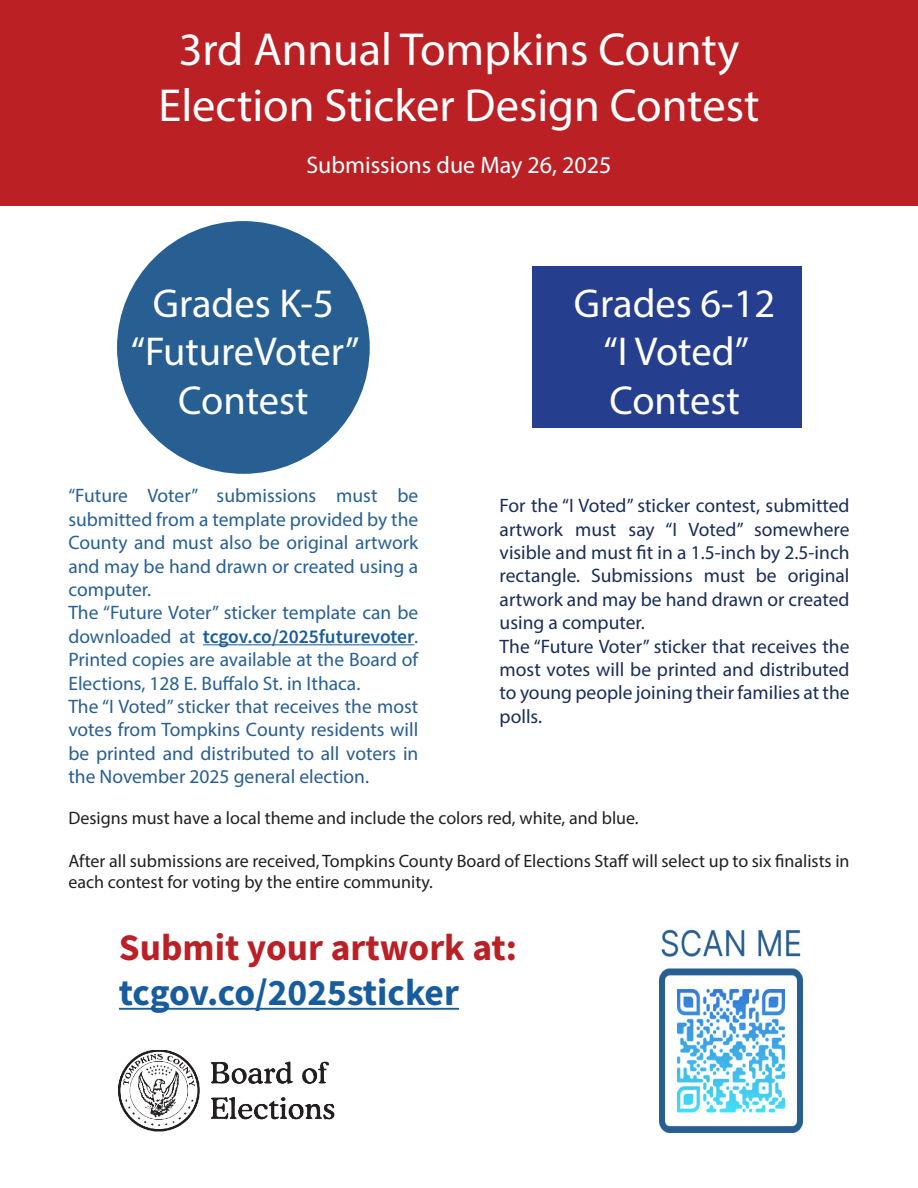
<style>
.page{position:relative;width:918px;height:1188px;background:#fff}
.page>*{position:absolute;margin:0;border:0;box-sizing:border-box;transform-origin:0 0}
.t1{font:46.5px "Myriad Pro";color:#fff}
.t2{font:40.5px/48.6px "Myriad Pro";color:#fff;text-align:center}
.t3{font:700 37.5px "Source Sans Pro";color:#bb2026}
.t4{font:700 37.5px "Source Sans Pro";color:#175d9e}
.t5{font:24px "Myriad Pro";color:#fff}
.t6{font:19.5px/23.4px "Myriad Pro";color:#1a2d57;text-align:justify}
.t7{font:19.5px/23.4px "Myriad Pro";color:#276094;text-align:justify}
.t8{font:19.5px/23.4px "Myriad Pro";color:#295e91;text-align:justify}
.t9{font:18px/21.6px "Myriad Pro";color:#231f20}
.s1{font-family:"Source Sans Pro";font-weight:600;color:#175d9e}
</style>
<div class="page">
<div style="left:532px;top:266px;width:270px;height:162px;background:#253f8e"></div>
<div style="left:0;top:0;width:918px;height:205px;background:#bb2024"></div>
<div style="left:117px;top:221px;width:253px;height:253px;background:#275f93;border-radius:50%"></div>
<hr style="left:203px;top:644px;width:211px;height:1px;background:#175d9e">
<img style="left:119px;top:1051px;width:216px;height:81px">
<hr style="left:119px;top:1008px;width:340px;height:2px;background:#175d9e">
<img style="left:660px;top:929px;width:142px;height:204px">
<p class="t1" style="left:179px;top:21px;width:562px">3rd Annual Tompkins County</p>
<p class="t1" style="left:158px;top:77px;width:603px">Election Sticker Design Contest</p>
<p class="t5" style="left:306px;top:150px;width:307px">Submissions due May 26, 2025</p>
<p class="t2" style="left:153px;top:278px;width:182px">Grades K-5</p>
<p class="t2" style="left:131px;top:327px;width:230px">“Future Voter”<br>Contest</p>
<p class="t2" style="left:574px;top:278px;width:203px">Grades 6-12</p>
<p class="t2" style="left:604px;top:327px;width:147px;text-align:left">“I Voted”<br>Contest</p>
<p class="t7" style="left:68px;top:484px;width:351px">“Future Voter” submissions must be submitted from a template provided by the County and must also be original artwork and may be hand drawn or created using a computer.</p>
<p class="t7" style="left:68px;top:601px;width:351px">The “Future Voter” sticker template can be downloaded at <span class="s1">tcgov.co/2025futurevoter</span>.<br>Printed copies are available at the Board of Elections, 128 E. Buffalo St. in Ithaca.</p>
<p class="t8" style="left:68px;top:695px;width:351px">The “I Voted” sticker that receives the most votes from Tompkins County residents will be printed and distributed to all voters in the November 2025 general election.</p>
<p class="t9" style="left:68px;top:806px;width:572px">Designs must have a local theme and include the colors red, white, and blue.</p>
<p class="t9" style="left:68px;top:850px;width:783px">After all submissions are received, Tompkins County Board of Elections Staff will select up to six finalists in each contest for voting by the entire community.</p>
<p class="t6" style="left:500px;top:494px;width:351px">For the “I Voted” sticker contest, submitted artwork must say “I Voted” somewhere visible and must fit in a 1.5-inch by 2.5-inch rectangle. Submissions must be original artwork and may be hand drawn or created using a computer.</p>
<p class="t6" style="left:500px;top:634px;width:351px">The “Future Voter” sticker that receives the most votes will be printed and distributed to young people joining their families at the polls.</p>
<p class="t3" style="left:119px;top:922px;width:400px">Submit your artwork at:</p>
<p class="t4" style="left:119px;top:967px;width:342px">tcgov.co/2025sticker</p>
</div>
